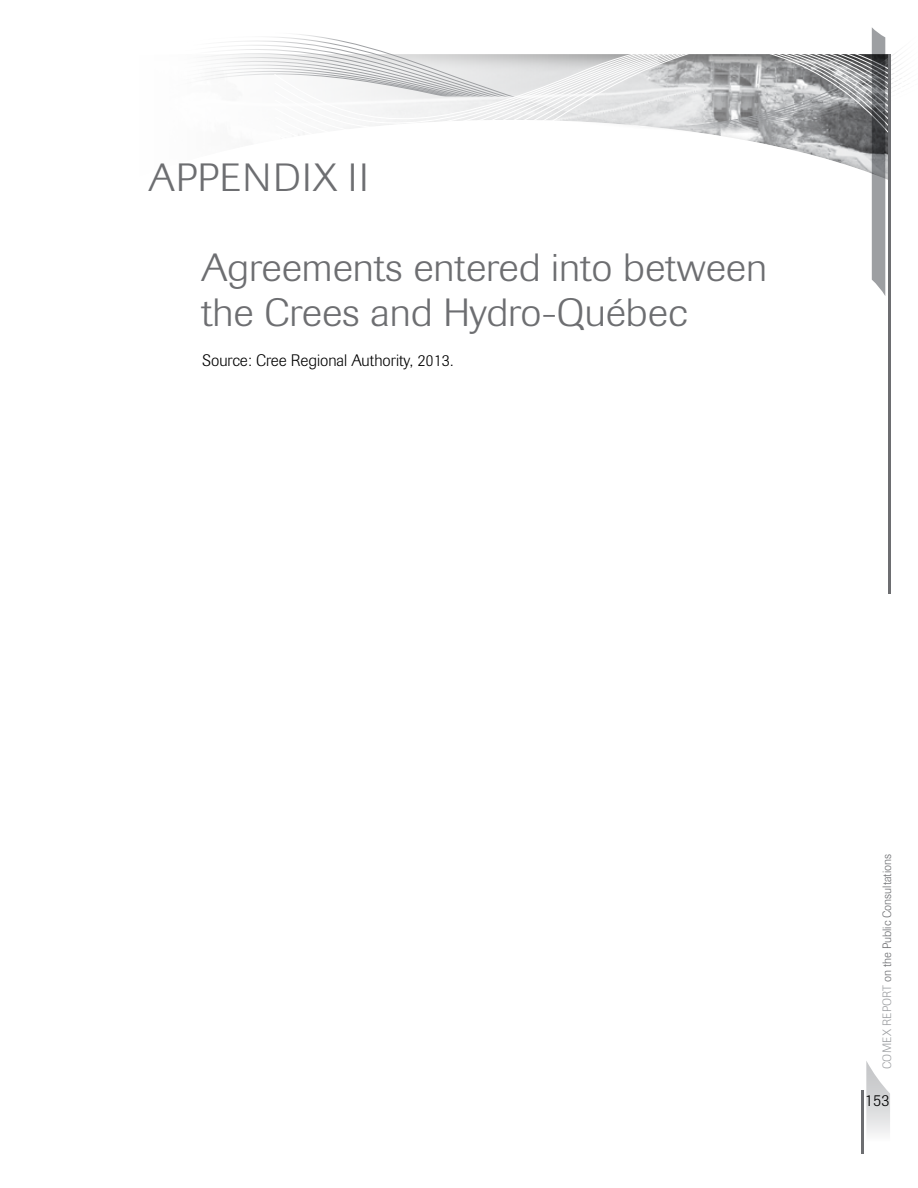
<style>
.page{position:relative;width:918px;height:1188px;background:#fff}
.page>*{position:absolute;margin:0;border:0;box-sizing:border-box;transform-origin:0 0}
.t1{font:300 39px/45px "Imago";color:#6d6e71;scale:1.08 1}
.t2{font:300 16.5px "Imago";color:#000}
.t3{font:300 12px "Imago";color:#6d6e71}
.s1{color:#9d9fa2}
</style>
<div class="page">
<hr style="left:861px;top:1091px;width:2px;height:63px;background:#6d6e71">
<svg style="left:866px;top:1061px;width:24px;height:73px"></svg>
<svg style="left:205px;top:40px;width:68px;height:40px"></svg>
<svg style="left:273px;top:27px;width:629px;height:228px"></svg>
<hr style="left:888px;top:54px;width:3px;height:540px;background:#6d6e71">
<svg style="left:872px;top:27px;width:13px;height:269px;background:#828486"></svg>
<p class="t1" style="left:148px;top:156px;width:110px">Appendix</p>
<p class="t1" style="left:348px;top:156px;width:21px">II</p>
<p class="t1" style="left:201px;top:246px;width:526px">Agreements entered into between the Crees and Hydro-Québec</p>
<p class="t2" style="left:202px;top:351px;width:252px">Source: Cree Regional Authority, 2013.</p>
<p class="t3" style="left:880px;top:1069px;width:217px;rotate:-90deg"><span class="s1">COMEX Report</span> on the Public Consultations</p>
<p class="t2" style="left:865px;top:1091px;width:26px">153</p>
</div>
